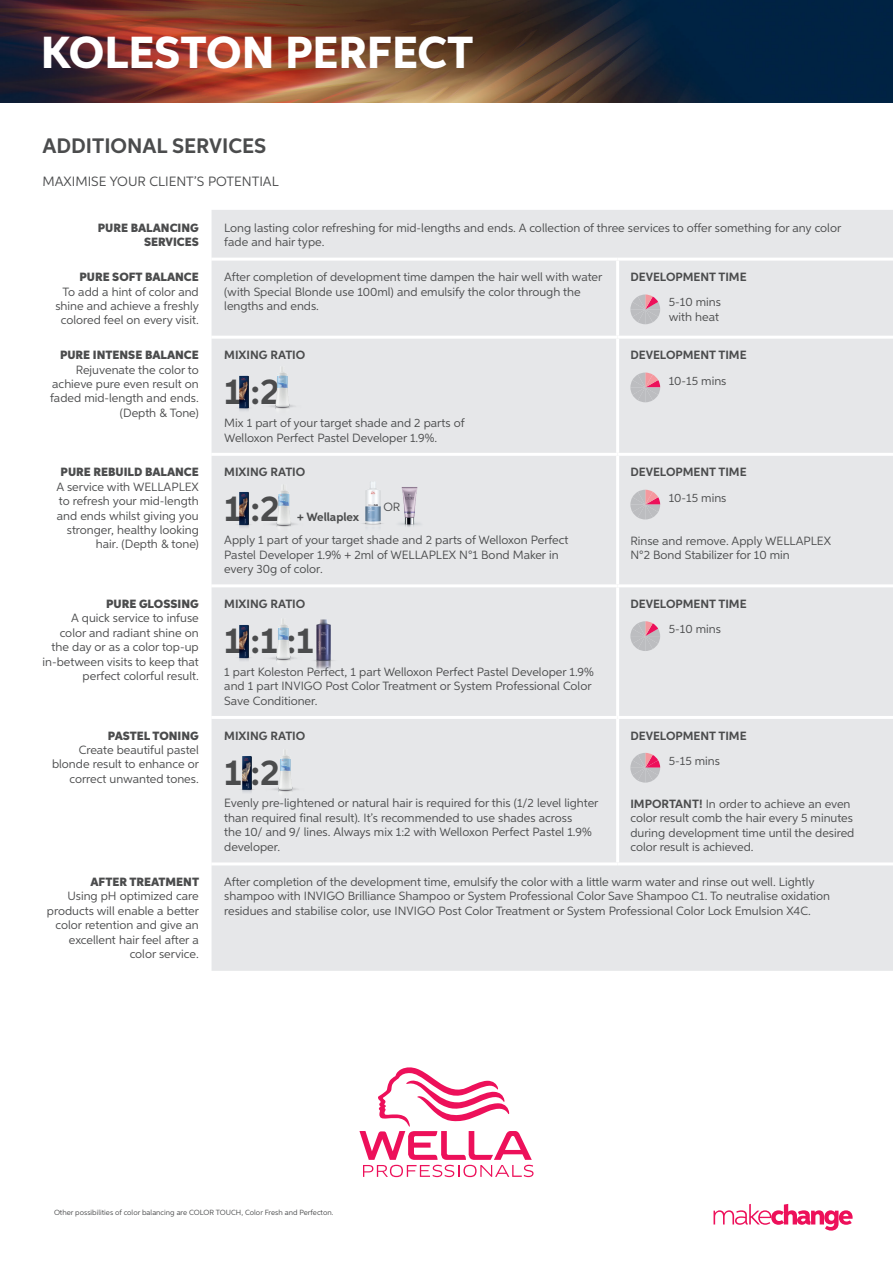
<style>
.page{position:relative;width:893px;height:1263px;background:#fff}
.page>*{position:absolute;margin:0;border:0;box-sizing:border-box;transform-origin:0 0}
.t1{font:800 45px "Aspira";color:#fff}
.t2{font:700 36px "Aspira";color:#4b4c4d}
.t3{font:700 21px "Aspira";color:#4b4c4d}
.t4{font:13.5px "Aspira";color:#4b4c4d}
.t5{font:12px/14.4px "Aspira";color:#4b4c4d}
.t6{font:700 12px "Aspira";color:#4b4c4d}
.t7{font:900 12px/14.4px "Aspira";color:#4b4c4d;text-align:right}
.Bullets{font:7.5px "Aspira";color:#4b4c4d}
.s1{font-weight:700}
</style>
<div class="page">
<img style="left:0;top:0;width:893px;height:102px">
<svg style="left:359px;top:1067px;width:175px;height:110px"></svg>
<svg style="left:713px;top:1204px;width:140px;height:26px"></svg>
<div style="left:212px;top:210px;width:681px;height:761px;background:#e6e7e9"></div>
<hr style="left:212px;top:258px;width:406px;height:3px;background:#fff">
<hr style="left:618px;top:258px;width:275px;height:3px;background:#fff">
<hr style="left:212px;top:336px;width:406px;height:3px;background:#fff">
<hr style="left:618px;top:336px;width:275px;height:3px;background:#fff">
<hr style="left:212px;top:453px;width:406px;height:3px;background:#fff">
<hr style="left:618px;top:453px;width:275px;height:3px;background:#fff">
<hr style="left:212px;top:584px;width:406px;height:3px;background:#fff">
<hr style="left:618px;top:584px;width:275px;height:3px;background:#fff">
<hr style="left:212px;top:716px;width:406px;height:3px;background:#fff">
<hr style="left:618px;top:716px;width:275px;height:3px;background:#fff">
<hr style="left:212px;top:862px;width:406px;height:3px;background:#fff">
<hr style="left:618px;top:862px;width:275px;height:3px;background:#fff">
<hr style="left:616px;top:261px;width:3px;height:75px;background:#fff">
<hr style="left:616px;top:339px;width:3px;height:114px;background:#fff">
<hr style="left:616px;top:456px;width:3px;height:128px;background:#fff">
<hr style="left:616px;top:587px;width:3px;height:129px;background:#fff">
<hr style="left:616px;top:719px;width:3px;height:143px;background:#fff">
<svg style="left:630px;top:294px;width:30px;height:30px"></svg>
<svg style="left:630px;top:373px;width:30px;height:29px"></svg>
<svg style="left:630px;top:490px;width:30px;height:29px"></svg>
<svg style="left:630px;top:621px;width:30px;height:30px"></svg>
<svg style="left:630px;top:753px;width:30px;height:30px"></svg>
<img style="left:263px;top:484px;width:42px;height:59px">
<img style="left:261px;top:366px;width:43px;height:59px">
<img style="left:262px;top:618px;width:43px;height:59px">
<img style="left:297px;top:617px;width:52px;height:52px">
<img style="left:264px;top:748px;width:43px;height:59px">
<img style="left:356px;top:477px;width:34px;height:58px">
<img style="left:393px;top:482px;width:33px;height:47px">
<img style="left:232px;top:484px;width:24px;height:50px">
<img style="left:232px;top:618px;width:24px;height:50px">
<img style="left:232px;top:368px;width:24px;height:50px">
<img style="left:234px;top:748px;width:25px;height:51px">
<h1 class="t1" style="left:41px;top:25px;width:434px">KOLESTON PERFECT</h1>
<p class="t3" style="left:43px;top:133px;width:225px">ADDITIONAL SERVICES</p>
<p class="t4" style="left:43px;top:173px;width:238px">MAXIMISE YOUR CLIENT’S POTENTIAL</p>
<p class="t7" style="left:98px;top:221px;width:102px">PURE BALANCING<br>SERVICES</p>
<p class="t5" style="left:224px;top:220px;width:618px">Long lasting color refreshing for mid-lengths and ends. A collection of three services to offer something for any color fade and hair type.</p>
<p class="t7" style="left:79px;top:270px;width:121px">PURE SOFT BALANCE</p>
<p class="t5" style="left:55px;top:284px;width:145px;text-align:center">To add a hint of color and shine and achieve a freshly colored feel on every visit.</p>
<p class="t5" style="left:224px;top:270px;width:380px">After completion of development time dampen the hair well with water (with Special Blonde use 100ml) and emulsify the color through the lengths and ends.</p>
<p class="t6" style="left:630px;top:270px;width:118px">DEVELOPMENT TIME</p>
<p class="t5" style="left:669px;top:295px;width:54px">5-10 mins</p>
<p class="t5" style="left:669px;top:309px;width:52px">with heat</p>
<p class="t7" style="left:60px;top:348px;width:140px">PURE INTENSE BALANCE</p>
<p class="t5" style="left:50px;top:362px;width:150px;text-align:right">Rejuvenate the color to achieve pure even result on faded mid-length and ends. (Depth &amp; Tone)</p>
<p class="t7" style="left:61px;top:465px;width:140px">PURE REBUILD BALANCE</p>
<p class="t5" style="left:57px;top:479px;width:144px;text-align:right">A service with WELLAPLEX to refresh your mid-length and ends whilst giving you stronger, healthy looking hair. (Depth &amp; tone)</p>
<p class="t7" style="left:106px;top:597px;width:94px">PURE GLOSSING</p>
<p class="t5" style="left:43px;top:611px;width:158px;text-align:right">A quick service to infuse color and radiant shine on the day or as a color top-up in-between visits to keep that perfect colorful result.</p>
<p class="t7" style="left:108px;top:728px;width:92px">PASTEL TONING</p>
<p class="t5" style="left:52px;top:742px;width:149px;text-align:right">Create beautiful pastel blonde result to enhance or correct unwanted tones.</p>
<p class="t7" style="left:90px;top:875px;width:110px">AFTER TREATMENT</p>
<p class="t5" style="left:47px;top:889px;width:154px;text-align:right">Using pH optimized care products will enable a better color retention and give an excellent hair feel after a color service.</p>
<p class="t6" style="left:224px;top:348px;width:83px">MIXING RATIO</p>
<p class="t2" style="left:224px;top:370px;width:57px">1 :2</p>
<p class="t5" style="left:224px;top:416px;width:242px">Mix 1 part of your target shade and 2 parts of<br>Welloxon Perfect Pastel Developer 1.9%.</p>
<p class="t6" style="left:224px;top:465px;width:83px">MIXING RATIO</p>
<p class="t2" style="left:224px;top:487px;width:57px">1 :2</p>
<p class="t5" style="left:383px;top:499px;width:18px">OR</p>
<p class="t6" style="left:297px;top:510px;width:64px">+ Wellaplex</p>
<p class="t5" style="left:224px;top:533px;width:346px">Apply 1 part of your target shade and 2 parts of Welloxon Perfect<br>Pastel Developer 1.9% + 2ml of WELLAPLEX N°1 Bond Maker in every 30g of color.</p>
<p class="t6" style="left:224px;top:596px;width:83px">MIXING RATIO</p>
<p class="t2" style="left:224px;top:618px;width:91px">1 :1 :1</p>
<p class="t5" style="left:224px;top:664px;width:371px">1 part Koleston Perfect, 1 part Welloxon Perfect Pastel Developer 1.9% and 1 part INVIGO Post Color Treatment or System Professional Color<br>Save Conditioner.</p>
<p class="t6" style="left:224px;top:728px;width:83px">MIXING RATIO</p>
<p class="t2" style="left:224px;top:750px;width:57px">1 :2</p>
<p class="t5" style="left:224px;top:796px;width:376px">Evenly pre-lightened or natural hair is required for this (1/2 level lighter than required final result). It’s recommended to use shades across<br>the 10/ and 9/ lines. Always mix 1:2 with Welloxon Perfect Pastel 1.9% developer.</p>
<p class="t6" style="left:630px;top:348px;width:118px">DEVELOPMENT TIME</p>
<p class="t5" style="left:669px;top:373px;width:59px">10-15 mins</p>
<p class="t6" style="left:630px;top:465px;width:118px">DEVELOPMENT TIME</p>
<p class="t5" style="left:669px;top:490px;width:59px">10-15 mins</p>
<p class="t5" style="left:630px;top:533px;width:202px">Rinse and remove. Apply WELLAPLEX<br>N°2 Bond Stabilizer for 10 min</p>
<p class="t6" style="left:630px;top:596px;width:118px">DEVELOPMENT TIME</p>
<p class="t5" style="left:669px;top:622px;width:54px">5-10 mins</p>
<p class="t6" style="left:630px;top:728px;width:118px">DEVELOPMENT TIME</p>
<p class="t5" style="left:669px;top:753px;width:53px">5-15 mins</p>
<p class="t5" style="left:630px;top:796px;width:226px"><span class="s1">IMPORTANT!</span> In order to achieve an even color result comb the hair every 5 minutes during development time until the desired color result is achieved.</p>
<p class="t5" style="left:224px;top:874px;width:607px">After completion of the development time, emulsify the color with a little warm water and rinse out well. Lightly shampoo with INVIGO Brilliance Shampoo or System Professional Color Save Shampoo C1. To neutralise oxidation residues and stabilise color, use INVIGO Post Color Treatment or System Professional Color Lock Emulsion X4C.</p>
<p class="Bullets" style="left:54px;top:1208px;width:281px">Other possibilities of color balancing are COLOR TOUCH, Color Fresh and Perfecton.</p>
</div>
